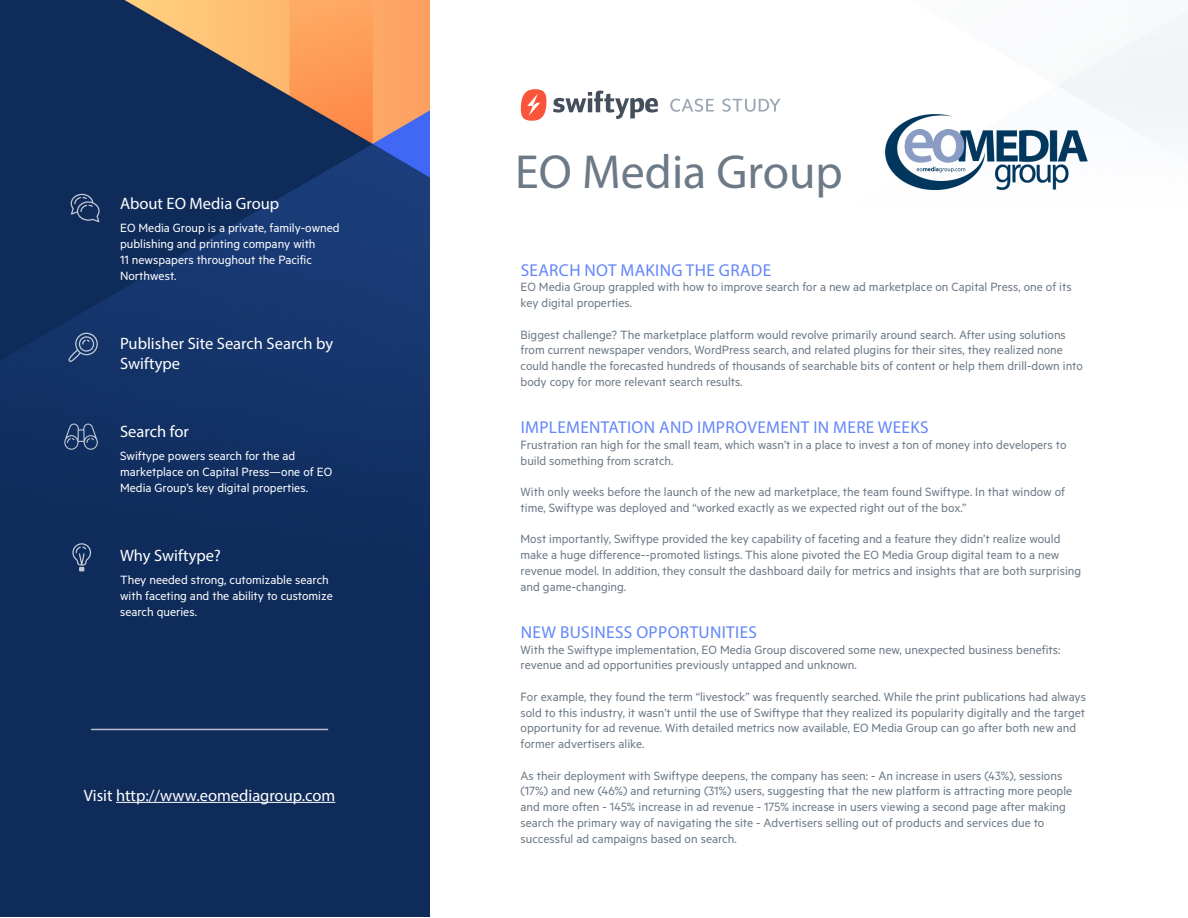
<style>
.page{position:relative;width:1188px;height:918px;background:#fff}
.page>*{position:absolute;margin:0;border:0;box-sizing:border-box;transform-origin:0 0}
.t1{font:48px "Myriad Pro";color:#6c7987}
.t2{font:17.25px "Myriad Pro";letter-spacing:.02em;color:#6386f9}
.t3{font:16.5px/19.8px "Myriad Pro";color:#fff}
.t4{font:13.5px/15.8px "Metric";color:#6c7987}
.t5{font:13.5px/16.2px "Metric";color:#fff}
</style>
<div class="page">
<img style="left:520px;top:11px;width:668px;height:148px">
<img style="left:0;top:0;width:430px;height:916px">
<svg style="left:71px;top:194px;width:29px;height:28px"></svg>
<svg style="left:64px;top:424px;width:34px;height:26px"></svg>
<svg style="left:68px;top:333px;width:31px;height:29px"></svg>
<svg style="left:72px;top:543px;width:19px;height:28px"></svg>
<svg style="left:553px;top:91px;width:105px;height:28px"></svg>
<svg style="left:521px;top:89px;width:25px;height:32px"></svg>
<svg style="left:670px;top:99px;width:110px;height:13px"></svg>
<hr style="left:116px;top:802px;width:219px;height:1px;background:#fff">
<hr style="left:91px;top:729px;width:237px;height:1px;background:#fff">
<img style="left:886px;top:115px;width:202px;height:75px">
<p class="t3" style="left:120px;top:193px;width:161px">About EO Media Group</p>
<p class="t5" style="left:120px;top:219px;width:221px">EO Media Group is a private, family-owned publishing and printing company with<br>11 newspapers throughout the Pacific<br>Northwest.</p>
<p class="t3" style="left:120px;top:333px;width:215px">Publisher Site Search Search by<br>Swiftype</p>
<p class="t3" style="left:120px;top:421px;width:70px">Search for</p>
<p class="t5" style="left:120px;top:447px;width:214px">Swiftype powers search for the ad marketplace on Capital Press—one of EO<br>Media Group’s key digital properties.</p>
<p class="t3" style="left:120px;top:545px;width:102px">Why Swiftype?</p>
<p class="t5" style="left:120px;top:571px;width:214px">They needed strong, cutomizable search with faceting and the ability to customize search queries.</p>
<p class="t3" style="left:84px;top:785px;width:253px">Visit http://www.eomediagroup.com</p>
<p class="t1" style="left:515px;top:142px;width:329px">EO Media Group</p>
<p class="t2" style="left:521px;top:259px;width:252px">SEARCH NOT MAKING THE GRADE</p>
<p class="t4" style="left:521px;top:279px;width:553px">EO Media Group grappled with how to improve search for a new ad marketplace on Capital Press, one of its key digital properties.</p>
<p class="t4" style="left:521px;top:326px;width:564px">Biggest challenge? The marketplace platform would revolve primarily around search. After using solutions from current newspaper vendors, WordPress search, and related plugins for their sites, they realized none could handle the forecasted hundreds of thousands of searchable bits of content or help them drill-down into body copy for more relevant search results.</p>
<p class="t2" style="left:521px;top:417px;width:409px">IMPLEMENTATION AND IMPROVEMENT IN MERE WEEKS</p>
<p class="t4" style="left:521px;top:436px;width:547px">Frustration ran high for the small team, which wasn’t in a place to invest a ton of money into developers to build something from scratch.</p>
<p class="t4" style="left:521px;top:484px;width:546px">With only weeks before the launch of the new ad marketplace, the team found Swiftype. In that window of time, Swiftype was deployed and “worked exactly as we expected right out of the box.”</p>
<p class="t4" style="left:521px;top:531px;width:562px">Most importantly, Swiftype provided the key capability of faceting and a feature they didn’t realize would make a huge difference--promoted listings. This alone pivoted the EO Media Group digital team to a new revenue model. In addition, they consult the dashboard daily for metrics and insights that are both surprising and game-changing.</p>
<p class="t2" style="left:521px;top:621px;width:238px">NEW BUSINESS OPPORTUNITIES</p>
<p class="t4" style="left:521px;top:641px;width:541px">With the Swiftype implementation, EO Media Group discovered some new, unexpected business benefits: revenue and ad opportunities previously untapped and unknown.</p>
<p class="t4" style="left:521px;top:688px;width:567px">For example, they found the term “livestock” was frequently searched. While the print publications had always sold to this industry, it wasn’t until the use of Swiftype that they realized its popularity digitally and the target opportunity for ad revenue. With detailed metrics now available, EO Media Group can go after both new and former advertisers alike.</p>
<p class="t4" style="left:521px;top:767px;width:553px">As their deployment with Swiftype deepens, the company has seen: - An increase in users (43%), sessions (17%) and new (46%) and returning (31%) users, suggesting that the new platform is attracting more people and more often - 145% increase in ad revenue - 175% increase in users viewing a second page after making search the primary way of navigating the site - Advertisers selling out of products and services due to successful ad campaigns based on search.</p>
</div>
